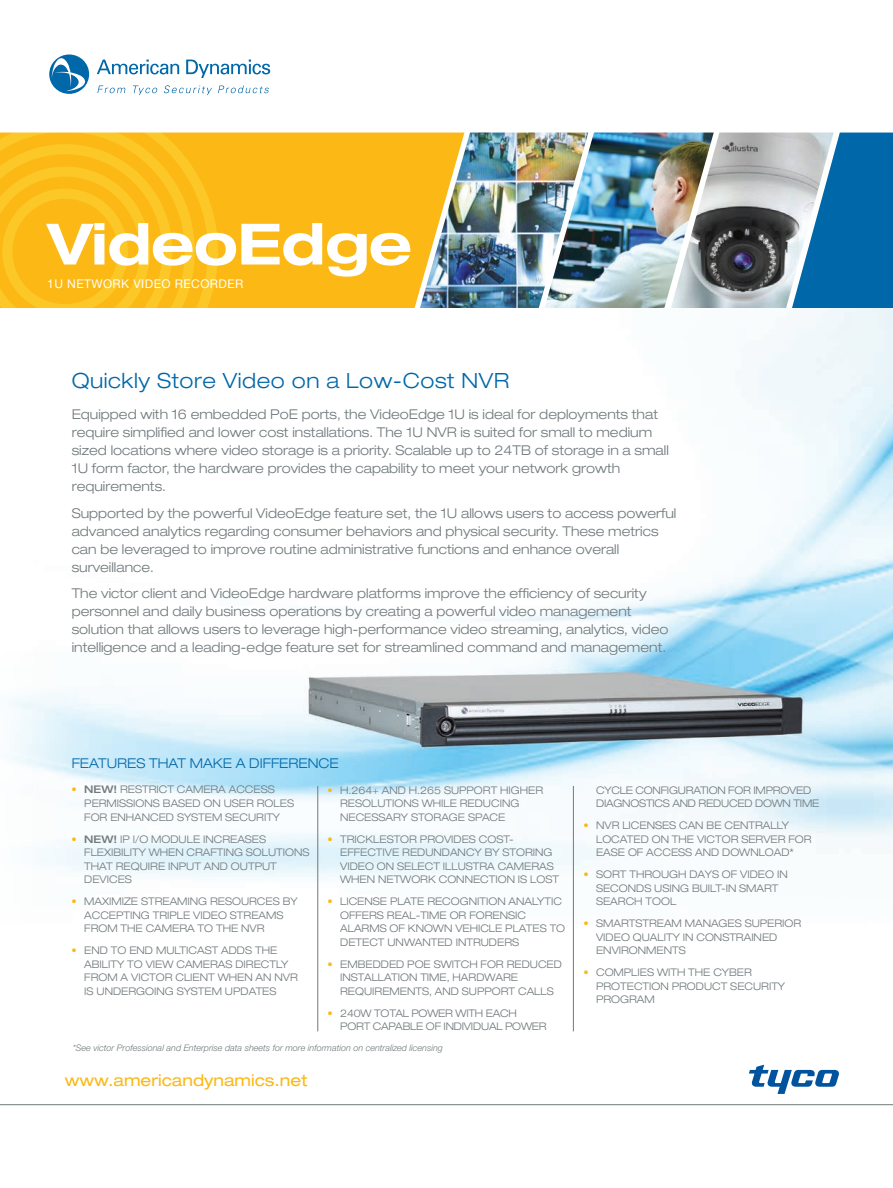
<style>
.page{position:relative;width:893px;height:1188px;background:#fff}
.page>*{position:absolute;margin:0;border:0;box-sizing:border-box;transform-origin:0 0}
.t1{font:700 expanded 57px "Helvetica Neue LT Pro";letter-spacing:-.01em;color:#fff}
.t2{font:300 expanded 21px "Helvetica Neue LT Pro";letter-spacing:.025em;color:#0068a9}
.t3{font:expanded 16.2px "Helvetica Neue LT Pro";color:#fcb814}
.t4{font:300 expanded 13.5px/18px "Helvetica Neue LT Pro";color:#70797c}
.t5{font:300 expanded 13.5px "Helvetica Neue LT Pro";color:#0068a9}
.t6{font:12px "Helvetica Neue LT Pro";letter-spacing:.035em;color:#fff}
.t7{font:300 expanded 10.5px/13.5px "Helvetica Neue LT Pro";color:#70797c}
.t8{font:300 expanded 10.5px/13.5px "Helvetica Neue LT Pro";letter-spacing:-.02em;color:#70797c}
.t9{font:italic 300 9px "Helvetica Neue LT Pro";color:#70797c}
.s1{color:#fcb814}
.s2{font-weight:500}
</style>
<div class="page">
<div style="left:218px;top:133px;width:202px;height:175px;background:#fcb814"></div>
<svg style="left:0;top:133px;width:218px;height:175px;background:#fcbd1b"></svg>
<img style="left:588px;top:133px;width:83px;height:175px">
<img style="left:420px;top:133px;width:168px;height:175px">
<img style="left:671px;top:133px;width:121px;height:175px">
<svg style="left:792px;top:133px;width:101px;height:175px;background:#3383b5"></svg>
<hr style="left:0;top:1104px;width:893px;height:1px;background:#70797c">
<svg style="left:97px;top:60px;width:82px;height:14px"></svg>
<svg style="left:186px;top:60px;width:84px;height:18px"></svg>
<svg style="left:49px;top:54px;width:40px;height:40px"></svg>
<svg style="left:97px;top:86px;width:29px;height:7px"></svg>
<svg style="left:133px;top:86px;width:24px;height:9px"></svg>
<svg style="left:164px;top:85px;width:48px;height:10px"></svg>
<svg style="left:218px;top:85px;width:51px;height:8px"></svg>
<svg style="left:749px;top:1065px;width:90px;height:29px"></svg>
<img style="left:10px;top:308px;width:883px;height:675px">
<hr style="left:317px;top:786px;width:1px;height:245px;background:#70797c">
<hr style="left:573px;top:786px;width:1px;height:245px;background:#70797c">
<h1 class="t1" style="left:47px;top:208px;width:366px">VideoEdge</h1>
<p class="t6" style="left:47px;top:277px;width:198px">1U NETWORK VIDEO RECORDER</p>
<h2 class="t2" style="left:72px;top:368px;width:439px">Quickly Store Video on a Low-Cost NVR</h2>
<p class="t4" style="left:72px;top:405px;width:599px">Equipped with 16 embedded PoE ports, the VideoEdge 1U is ideal for deployments that require simplified and lower cost installations. The 1U NVR is suited for small to medium sized locations where video storage is a priority. Scalable up to 24TB of storage in a small 1U form factor, the hardware provides the capability to meet your network growth requirements.</p>
<p class="t4" style="left:72px;top:504px;width:606px">Supported by the powerful VideoEdge feature set, the 1U allows users to access powerful advanced analytics regarding consumer behaviors and physical security. These metrics can be leveraged to improve routine administrative functions and enhance overall surveillance.</p>
<p class="t4" style="left:72px;top:584px;width:598px">The victor client and VideoEdge hardware platforms improve the efficiency of security personnel and daily business operations by creating a powerful video management solution that allows users to leverage high-performance video streaming, analytics, video intelligence and a leading-edge feature set for streamlined command and management.</p>
<p class="t5" style="left:72px;top:755px;width:37px">features</p>
<p class="t5" style="left:149px;top:755px;width:141px">that make a difference</p>
<p class="t7" style="left:84px;top:783px;width:211px;text-indent:-13px"><span class="s1">•</span> <span class="s2">NEW!</span> RESTRICT CAM ERA ACCESS<br>PERMISSIONS BASED ON USER ROLES<br>FOR ENHANCED SYSTEM SECURITY</p>
<p class="t7" style="left:84px;top:832px;width:227px;text-indent:-13px"><span class="s1">•</span> <span class="s2">NEW!</span> IP I/O MODULE INCREASES<br>FLEXIBILITY WHEN CRAFTING SOLUTIONS<br>THAT REQUIRE INPUT AND OUTPUT<br>DEVICES</p>
<p class="t7" style="left:72px;top:894px;width:106px"><span class="s1">•</span> MAXIMIZE STREAMI</p>
<p class="t7" style="left:340px;top:783px;width:204px;text-indent:-13px"><span class="s1">•</span> H.264+ and H.265 SUPPORT HIGHER<br>RESOLUTIONS WHI LE REDUCING<br>NECESSARY STORAGE SPACE</p>
<p class="t7" style="left:340px;top:832px;width:220px;text-indent:-13px"><span class="s1">•</span> TRICKLESTOR PROVID ES COST-<br>EFFECTIVE REDUNDANCY BY STORING<br>VID EO ON SELECT ILLUSTRA CAM ERAS<br>WHEN NETWORK CONNECTION IS LOST</p>
<p class="t7" style="left:327px;top:894px;width:30px"><span class="s1">•</span> License</p>
<p class="t7" style="left:390px;top:894px;width:55px">Plate Recogn</p>
<p class="t7" style="left:84px;top:894px;width:215px;text-indent:106px">NG RESOURCES BY<br>ACCEPTING TRIPLE VID EO STREAMS<br>FROM THE CAM ERA TO THE NVR</p>
<p class="t7" style="left:72px;top:943px;width:159px"><span class="s1">•</span> END TO END MULTICAST ADD</p>
<p class="t7" style="left:340px;top:894px;width:221px;text-indent:137px">ition Analytic<br>OFFERS REAL-TIM E or forens</p>
<p class="t7" style="left:515px;top:908px;width:10px">ic</p>
<p class="t7" style="left:340px;top:921px;width:86px">alarms of known</p>
<p class="t7" style="left:455px;top:921px;width:34px">vehicle</p>
<p class="t7" style="left:505px;top:921px;width:29px">plates</p>
<p class="t7" style="left:550px;top:921px;width:9px">to</p>
<p class="t7" style="left:340px;top:935px;width:17px">detect</p>
<p class="t7" style="left:387px;top:935px;width:10px">unw</p>
<p class="t7" style="left:415px;top:935px;width:16px">ante</p>
<p class="t7" style="left:445px;top:935px;width:22px">d intru</p>
<p class="t7" style="left:489px;top:935px;width:17px">ders</p>
<p class="t7" style="left:340px;top:957px;width:222px;text-indent:-13px"><span class="s1">•</span> EMBEDDED POE SWITCH FOR REDUCED<br>INSTALLATION TIM E, HARDWARE<br>REQUIREMENTS, AND SUPPORT CALLS</p>
<p class="t8" style="left:340px;top:1006px;width:208px;text-indent:-13px"><span class="s1">•</span> 240W TOTAL POWER WITH EACH<br>PORT CAPABLE OF INDIVID UAL POWER</p>
<p class="t7" style="left:84px;top:943px;width:215px;text-indent:161px">S THE<br>ABILITY TO VIEW CAM ERAS DI RECTLY<br>FROM A VICTOR CLIENT WHEN AN NVR<br>IS UNDERGOING SYSTEM UPDATES</p>
<p class="t9" style="left:73px;top:1043px;width:372px">*See victor Professional and Enterprise data sheets for more information on centralized licensing</p>
<h3 class="t3" style="left:65px;top:1071px;width:244px">www.americandynamics.net</h3>
<p class="t8" style="left:596px;top:783px;width:225px">CYCLE CONFIGURATION FOR IM PROVED<br>DIAGNOSTICS AND REDUCED DOWN TIM E</p>
<p class="t7" style="left:596px;top:819px;width:217px;text-indent:-13px"><span class="s1">•</span> NVR LICENSES CAN BE CENTRALLY<br>LOCATED ON THE VICTOR SERVER FOR<br>EASE OF ACCESS AND DOWNLOAD*</p>
<p class="t7" style="left:596px;top:868px;width:193px;text-indent:-13px"><span class="s1">•</span> SORT THROUGH DAYS OF VIDEO IN<br>SECONDS USING BUILT-IN SMART<br>SEARCH TOOL</p>
<p class="t7" style="left:596px;top:917px;width:207px;text-indent:-13px"><span class="s1">•</span> SMARTSTREAM MANAGES SUPERIOR<br>VID EO QUALITY IN CONSTRAI NED<br>ENVIRONMENTS</p>
<p class="t7" style="left:596px;top:966px;width:191px;text-indent:-13px"><span class="s1">•</span> COMPLIES WITH THE CYBER<br>PROTECTION PRODUCT SECURITY<br>PROGRAM</p>
</div>
